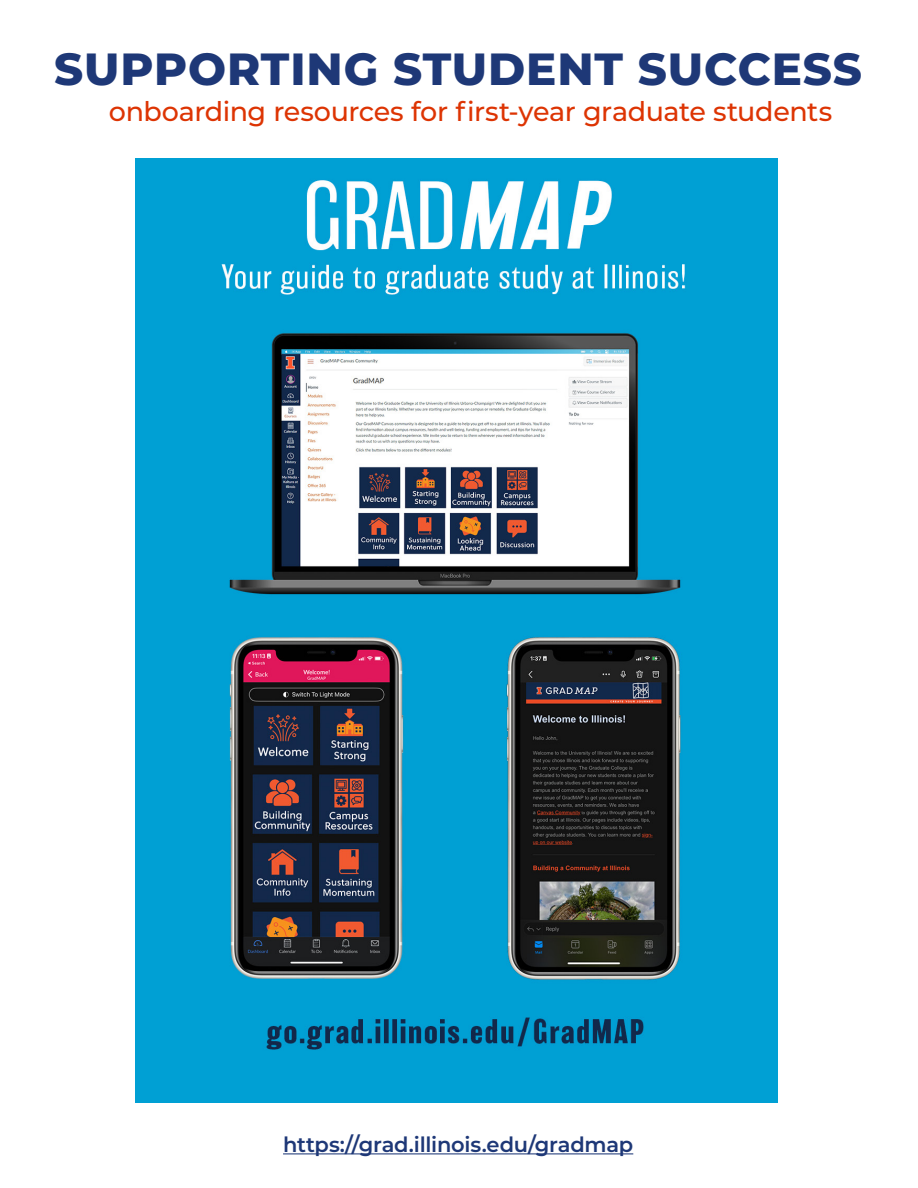
<style>
.page{position:relative;width:918px;height:1188px;background:#fff}
.page>*{position:absolute;margin:0;border:0;box-sizing:border-box;transform-origin:0 0}
.H2-_NEW{font:800 45px "Montserrat";letter-spacing:.02em;color:#1e3877}
.Bottom_topic{font:500 27px "Montserrat";letter-spacing:-.015em;color:#dd3403}
.Bottom_URL{font:600 21px "Montserrat";letter-spacing:-.01em;color:#1e3877}
</style>
<div class="page">
<hr style="left:283px;top:1153px;width:350px;height:1px;background:#1e3877">
<img style="left:135px;top:158px;width:643px;height:945px">
<p class="H2-_NEW" style="left:54px;top:36px;width:809px">SUPPORTING STUDENT SUCCESS</p>
<p class="Bottom_topic" style="left:109px;top:93px;width:725px">onboarding resources for first-year graduate students</p>
<p class="Bottom_URL" style="left:283px;top:1129px;width:352px">https://grad.illinois.edu/gradmap</p>
</div>
